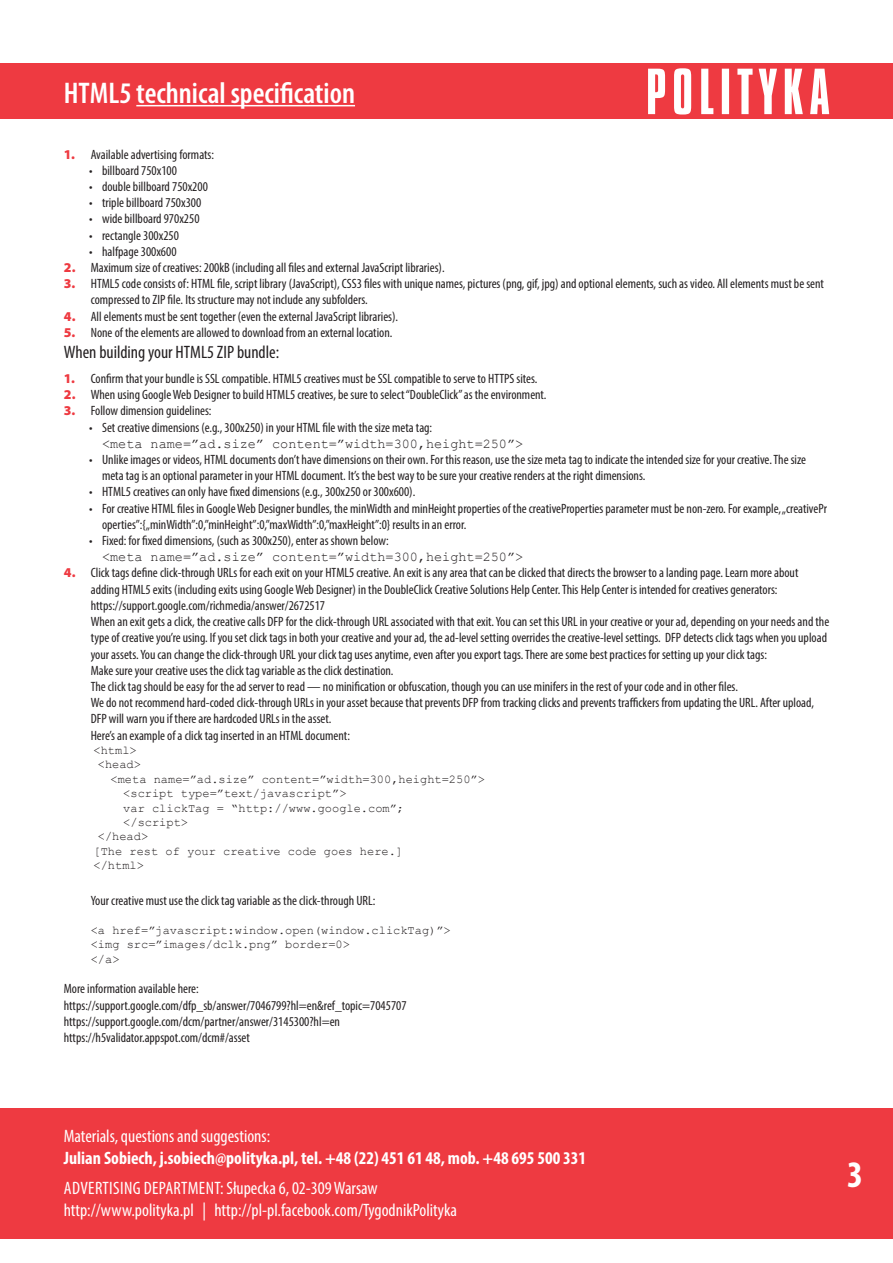
<style>
.page{position:relative;width:893px;height:1263px;background:#fff}
.page>*{position:absolute;margin:0;border:0;box-sizing:border-box;transform-origin:0 0}
.t1{font:700 condensed 37.5px "Myriad Pro";color:#fff}
.t2{font:600 condensed 30px "Myriad Pro";color:#fff}
.t3{font:condensed 18px "Myriad Pro";color:#fff}
.t4{font:700 condensed 18px "Myriad Pro";color:#fff}
.t5{font:condensed 18px "Myriad Pro";color:#231f20}
.t6{font:condensed 13.5px/16.2px "Myriad Pro";color:#231f20}
.t7{font:12px "Courier New";color:#231f20}
.s1{font-weight:900;font-stretch:normal;color:#ee3a41}
.s2{font-family:"Courier New";font-stretch:normal}
</style>
<div class="page">
<div style="left:0;top:64px;width:893px;height:55px;background:#ee3a41"></div>
<hr style="left:136px;top:105px;width:219px;height:1px;background:#fff">
<div style="left:0;top:1108px;width:893px;height:130px;background:#ee3a41"></div>
<svg style="left:648px;top:68px;width:181px;height:47px"></svg>
<p class="t2" style="left:64px;top:76px;width:293px">HTML5 technical specification</p>
<p class="t6" style="left:64px;top:146px;width:152px"><span class="s1">1.</span> Available advertising formats:</p>
<p class="t6" style="left:89px;top:162px;width:89px">• billboard 750x100</p>
<p class="t6" style="left:89px;top:178px;width:120px">• double billboard 750x200</p>
<p class="t6" style="left:89px;top:194px;width:113px">• triple billboard 750x300</p>
<p class="t6" style="left:89px;top:211px;width:112px">• wide billboard 970x250</p>
<p class="t6" style="left:89px;top:227px;width:91px">• rectangle 300x250</p>
<p class="t6" style="left:89px;top:243px;width:89px">• halfpage 300x600</p>
<p class="t6" style="left:64px;top:259px;width:382px"><span class="s1">2.</span> Maximum size of creatives: 200kB (including all files and external JavaScript libraries).</p>
<p class="t6" style="left:91px;top:275px;width:735px;text-indent:-27px"><span class="s1">3.</span> HTML5 code consists of: HTML file, script library (JavaScript), CSS3 files with unique names, pictures (png, gif, jpg) and optional elements, such as video. All elements must be sent compressed to ZIP file. Its structure may not include any subfolders.</p>
<p class="t6" style="left:64px;top:308px;width:336px"><span class="s1">4.</span> All elements must be sent together (even the external JavaScript libraries).</p>
<p class="t6" style="left:64px;top:324px;width:330px"><span class="s1">5.</span> None of the elements are allowed to download from an external location.</p>
<p class="t5" style="left:64px;top:341px;width:217px">When building your HTML5 ZIP bundle:</p>
<p class="t6" style="left:64px;top:370px;width:475px"><span class="s1">1.</span> Confirm that your bundle is SSL compatible. HTML5 creatives must be SSL compatible to serve to HTTPS sites.</p>
<p class="t6" style="left:64px;top:386px;width:484px"><span class="s1">2.</span> When using Google Web Designer to build HTML5 creatives, be sure to select “DoubleClick” as the environment.</p>
<p class="t6" style="left:64px;top:403px;width:149px"><span class="s1">3.</span> Follow dimension guidelines:</p>
<p class="t6" style="left:102px;top:419px;width:423px;text-indent:-13px">• Set creative dimensions (e.g., 300x250) in your HTML file with the size meta tag:<br><span class="s2">&lt;meta name=”ad.size” content=”width=300,height=250”&gt;</span></p>
<p class="t6" style="left:102px;top:451px;width:705px;text-indent:-13px">• Unlike images or videos, HTML documents don’t have dimensions on their own. For this reason, use the size meta tag to indicate the intended size for your creative. The size meta tag is an optional parameter in your HTML document. It’s the best way to be sure your creative renders at the right dimensions.</p>
<p class="t6" style="left:89px;top:484px;width:328px">• HTML5 creatives can only have fixed dimensions (e.g., 300x250 or 300x600).</p>
<p class="t6" style="left:102px;top:500px;width:726px;text-indent:-13px">• For creative HTML files in Google Web Designer bundles, the minWidth and minHeight properties of the creativeProperties parameter must be non-zero. For example, „creativePr operties”:{„minWidth”:0,”minHeight”:0,”maxWidth”:0,”maxHeight”:0} results in an error.</p>
<p class="t6" style="left:102px;top:532px;width:423px;text-indent:-13px">• Fixed: for fixed dimensions, (such as 300x250), enter as shown below:<br><span class="s2">&lt;meta name=”ad.size” content=”width=300,height=250”&gt;</span></p>
<p class="t6" style="left:91px;top:565px;width:740px;text-indent:-27px"><span class="s1">4.</span> Click tags define click-through URLs for each exit on your HTML5 creative. An exit is any area that can be clicked that directs the browser to a landing page. Learn more about adding HTML5 exits (including exits using Google Web Designer) in the DoubleClick Creative Solutions Help Center. This Help Center is intended for creatives generators: https://support.google.com/richmedia/answer/2672517<br>When an exit gets a click, the creative calls DFP for the click-through URL associated with that exit. You can set this URL in your creative or your ad, depending on your needs and the type of creative you’re using. If you set click tags in both your creative and your ad, the ad-level setting overrides the creative-level settings. DFP detects click tags when you upload your assets. You can change the click-through URL your click tag uses anytime, even after you export tags. There are some best practices for setting up your click tags:<br>Make sure your creative uses the click tag variable as the click destination.<br>The click tag should be easy for the ad server to read — no minification or obfuscation, though you can use minifers in the rest of your code and in other files.<br>We do not recommend hard-coded click-through URLs in your asset because that prevents DFP from tracking clicks and prevents traffickers from updating the URL. After upload, DFP will warn you if there are hardcoded URLs in the asset.<br>Here’s an example of a click tag inserted in an HTML document:</p>
<p class="t7" style="left:94px;top:743px;width:45px">&lt;html&gt;</p>
<p class="t7" style="left:98px;top:757px;width:45px">&lt;head&gt;</p>
<p class="t7" style="left:111px;top:771px;width:376px">&lt;meta name=”ad.size” content=”width=300,height=250”&gt;</p>
<p class="t7" style="left:123px;top:786px;width:225px">&lt;script type=”text/javascript”&gt;</p>
<p class="t7" style="left:123px;top:800px;width:282px">var clickTag = “http://www.google.com”;</p>
<p class="t7" style="left:123px;top:815px;width:66px">&lt;/script&gt;</p>
<p class="t7" style="left:98px;top:829px;width:52px">&lt;/head&gt;</p>
<p class="t7" style="left:94px;top:843px;width:311px">[The rest of your creative code goes here.]</p>
<p class="t7" style="left:94px;top:858px;width:52px">&lt;/html&gt;</p>
<p class="t6" style="left:91px;top:892px;width:286px">Your creative must use the click tag variable as the click-through URL:</p>
<p class="t7" style="left:91px;top:923px;width:362px">&lt;a href=”javascript:window.open(window.clickTag)”&gt;</p>
<p class="t7" style="left:91px;top:937px;width:261px">&lt;img src=”images/dclk.png” border=0&gt;</p>
<p class="t7" style="left:91px;top:951px;width:30px">&lt;/a&gt;</p>
<p class="t6" style="left:64px;top:980px;width:137px">More information available here:</p>
<p class="t6" style="left:64px;top:997px;width:344px">https://support.google.com/dfp_sb/answer/7046799?hl=en&amp;ref_topic=7045707</p>
<p class="t6" style="left:64px;top:1013px;width:278px">https://support.google.com/dcm/partner/answer/3145300?hl=en https://h5validator.appspot.com/dcm#/asset</p>
<p class="t3" style="left:64px;top:1125px;width:208px">Materials, questions and suggestions:</p>
<p class="t4" style="left:64px;top:1147px;width:524px">Julian Sobiech, j.sobiech@polityka.pl, tel. +48 (22) 451 61 48, mob. +48 695 500 331</p>
<p class="t3" style="left:64px;top:1177px;width:315px">ADVERTISING DEPARTMENT: Słupecka 6, 02-309 Warsaw</p>
<p class="t3" style="left:64px;top:1199px;width:395px">http://www.polityka.pl | http://pl-pl.facebook.com/TygodnikPolityka</p>
<p class="t1" style="left:847px;top:1151px;width:17px">3</p>
</div>
